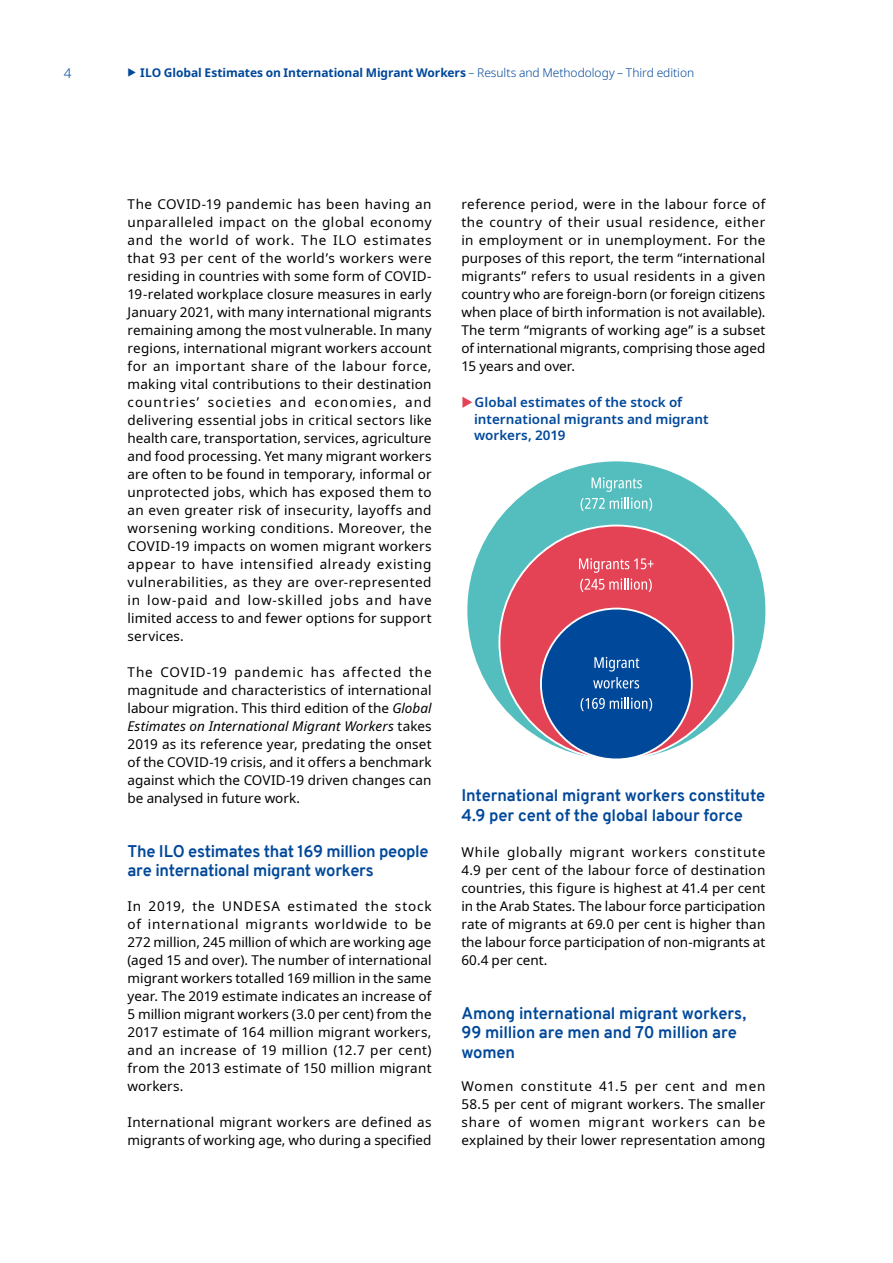
<style>
.page{position:relative;width:893px;height:1263px;background:#fff}
.page>*{position:absolute;margin:0;border:0;box-sizing:border-box;transform-origin:0 0}
.t1{font:700 16.5px/19.5px "Overpass";letter-spacing:-.01em;color:#00489a}
.t2{font:13.5px/18px "Noto Sans";letter-spacing:.005em;color:#000;text-align:justify}
.t3{font:600 13.5px/16.5px "Noto Sans";color:#00489a}
.t4{font:300 13.5px "Noto Sans";color:#00489a}
.t5{font:700 12px "Noto Sans";letter-spacing:-.005em;color:#00489a}
.s1{font-weight:300}
.s2{font-style:italic}
</style>
<div class="page">
<div style="left:467px;top:461px;width:298px;height:298px;background:#54bdbe;border-radius:50%"></div>
<div style="left:499px;top:525px;width:234px;height:234px;background:#e44356;border-radius:50%"></div>
<div style="left:541px;top:609px;width:151px;height:150px;background:#00489a;border-radius:50%"></div>
<svg style="left:581px;top:477px;width:71px;height:34px"></svg>
<svg style="left:579px;top:558px;width:75px;height:34px"></svg>
<svg style="left:594px;top:657px;width:45px;height:14px"></svg>
<svg style="left:593px;top:677px;width:46px;height:11px"></svg>
<svg style="left:581px;top:697px;width:71px;height:14px"></svg>
<p class="t4" style="left:64px;top:64px;width:9px">4</p>
<p class="t5" style="left:140px;top:64px;width:555px">ILO Global Estimates on International Migrant Workers <span class="s1">– Results and Methodology – Third edition</span></p>
<p class="t2" style="left:128px;top:196px;width:306px">The COVID-19 pandemic has been having an unparalleled impact on the global economy and the world of work. The ILO estimates that 93 per cent of the world’s workers were residing in countries with some form of COVID-19-related workplace closure measures in early January 2021, with many international migrants remaining among the most vulnerable. In many regions, international migrant workers account for an important share of the labour force, making vital contributions to their destination countries’ societies and economies, and delivering essential jobs in critical sectors like health care, transportation, services, agriculture and food processing. Yet many migrant workers are often to be found in temporary, informal or unprotected jobs, which has exposed them to an even greater risk of insecurity, layoffs and worsening working conditions. Moreover, the COVID-19 impacts on women migrant workers appear to have intensified already existing vulnerabilities, as they are over-represented in low-paid and low-skilled jobs and have limited access to and fewer options for support services.</p>
<p class="t2" style="left:128px;top:664px;width:306px">The COVID-19 pandemic has affected the magnitude and characteristics of international labour migration. This third edition of the <span class="s2">Global Estimates on International Migrant Workers</span> takes 2019 as its reference year, predating the onset of the COVID-19 crisis, and it offers a benchmark against which the COVID-19 driven changes can be analysed in future work.</p>
<p class="t1" style="left:128px;top:841px;width:303px">The ILO estimates that 169 million people are international migrant workers</p>
<p class="t2" style="left:128px;top:898px;width:306px">In 2019, the UNDESA estimated the stock of international migrants worldwide to be 272 million, 245 million of which are working age (aged 15 and over). The number of international migrant workers totalled 169 million in the same year. The 2019 estimate indicates an increase of 5 million migrant workers (3.0 per cent) from the 2017 estimate of 164 million migrant workers, and an increase of 19 million (12.7 per cent) from the 2013 estimate of 150 million migrant workers.</p>
<p class="t2" style="left:128px;top:1114px;width:306px">International migrant workers are defined as migrants of working age, who during a specified</p>
<p class="t2" style="left:461px;top:196px;width:306px">reference period, were in the labour force of the country of their usual residence, either in employment or in unemployment. For the purposes of this report, the term “international migrants” refers to usual residents in a given country who are foreign-born (or foreign citizens when place of birth information is not available).<br>The term “migrants of working age” is a subset of international migrants, comprising those aged 15 years and over.</p>
<p class="t3" style="left:474px;top:394px;width:236px">Global estimates of the stock of international migrants and migrant workers, 2019</p>
<p class="t1" style="left:461px;top:786px;width:305px">International migrant workers constitute<br>4.9 per cent of the global labour force</p>
<p class="t2" style="left:461px;top:844px;width:306px">While globally migrant workers constitute 4.9 per cent of the labour force of destination countries, this figure is highest at 41.4 per cent in the Arab States. The labour force participation rate of migrants at 69.0 per cent is higher than the labour force participation of non-migrants at 60.4 per cent.</p>
<p class="t1" style="left:461px;top:1003px;width:286px">Among international migrant workers,<br>99 million are men and 70 million are women</p>
<p class="t2" style="left:461px;top:1078px;width:306px">Women constitute 41.5 per cent and men 58.5 per cent of migrant workers. The smaller share of women migrant workers can be explained by their lower representation among</p>
</div>
